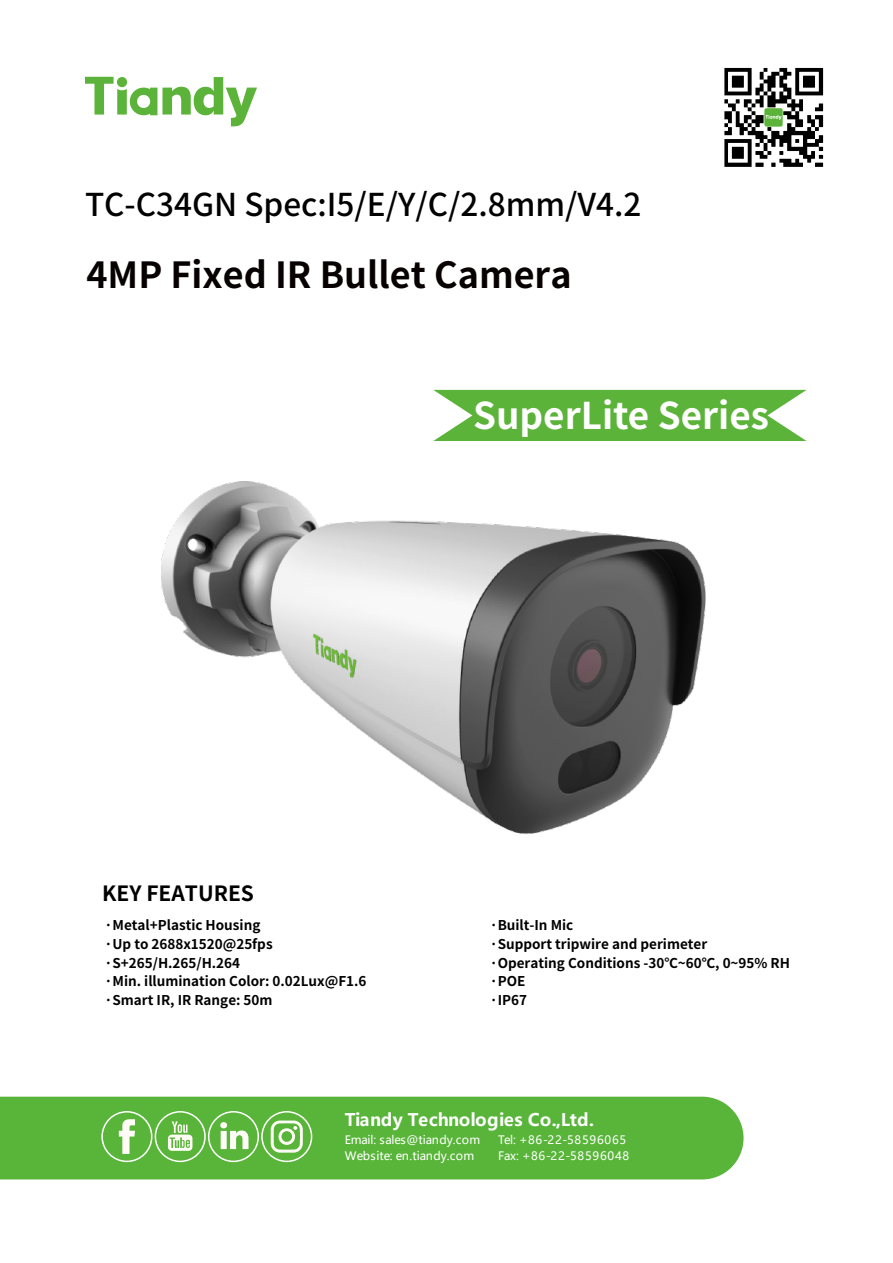
<style>
.page{position:relative;width:893px;height:1263px;background:#fff}
.page>*{position:absolute;margin:0;border:0;box-sizing:border-box;transform-origin:0 0}
.t1{font:700 36.9px "Source Han Sans CN";color:#fff}
.t2{font:700 36px "Source Han Sans CN";color:#070102}
.t3{font:500 31.5px "Source Han Sans CN";color:#010101}
.t4{font:700 21px "Source Han Sans CN";color:#000}
.t5{font:700 17.25px "Microsoft Ya Hei";letter-spacing:.005em;color:#fff}
.t6{font:700 13.5px/18.6px "Source Han Sans CN";color:#000}
.t7{font:11.55px/15.8px "Microsoft Ya Hei";letter-spacing:.015em;color:#fff}
.t8{font:11.55px/16px "Microsoft Ya Hei";letter-spacing:.065em;color:#fff}
</style>
<div class="page">
<div style="left:0;top:1097px;width:743px;height:82px;background:#58b539"></div>
<div style="left:101px;top:1111px;width:51px;height:51px;border:2px solid #fff;border-radius:50%"></div>
<svg style="left:119px;top:1119px;width:16px;height:35px"></svg>
<div style="left:155px;top:1111px;width:51px;height:51px;border:2px solid #fff;border-radius:50%"></div>
<svg style="left:168px;top:1121px;width:24px;height:30px"></svg>
<div style="left:208px;top:1111px;width:51px;height:51px;border:2px solid #fff;border-radius:50%"></div>
<svg style="left:220px;top:1122px;width:28px;height:27px"></svg>
<div style="left:261px;top:1111px;width:51px;height:51px;border:2px solid #fff;border-radius:50%"></div>
<svg style="left:271px;top:1120px;width:32px;height:33px"></svg>
<img style="left:161px;top:481px;width:545px;height:353px">
<svg style="left:85px;top:77px;width:172px;height:49px"></svg>
<svg style="left:433px;top:390px;width:373px;height:51px"></svg>
<svg style="left:724px;top:68px;width:99px;height:99px"></svg>
<h3 class="t3" style="left:85px;top:187px;width:558px">TC-C34GN Spec:I5/E/Y/C/2.8mm/V4.2</h3>
<h2 class="t2" style="left:86px;top:255px;width:487px">4MP Fixed IR Bullet Camera</h2>
<h1 class="t1" style="left:473px;top:395px;width:297px">SuperLite Series</h1>
<h3 class="t4" style="left:102px;top:882px;width:153px">KEY FEATURES</h3>
<p class="t6" style="left:105px;top:916px;width:263px">·Metal+Plastic Housing<br>·Up to 2688x1520@25fps ·S+265/H.265/H.264<br>·Min. illumination Color: 0.02Lux@F1.6 ·Smart IR, IR Range: 50m</p>
<p class="t6" style="left:490px;top:916px;width:302px">·Built-In Mic<br>·Support tripwire and perimeter<br>·Operating Conditions -30℃~60℃, 0~95% RH ·POE<br>·IP67</p>
<p class="t5" style="left:345px;top:1108px;width:251px">Tiandy Technologies Co.,Ltd.</p>
<p class="t7" style="left:345px;top:1131px;width:137px">Email: sales@tiandy.com<br>Website: en.tiandy.com</p>
<p class="t8" style="left:498px;top:1131px;width:133px">Tel: +86-22-58596065<br>Fax: +86-22-58596048</p>
</div>
